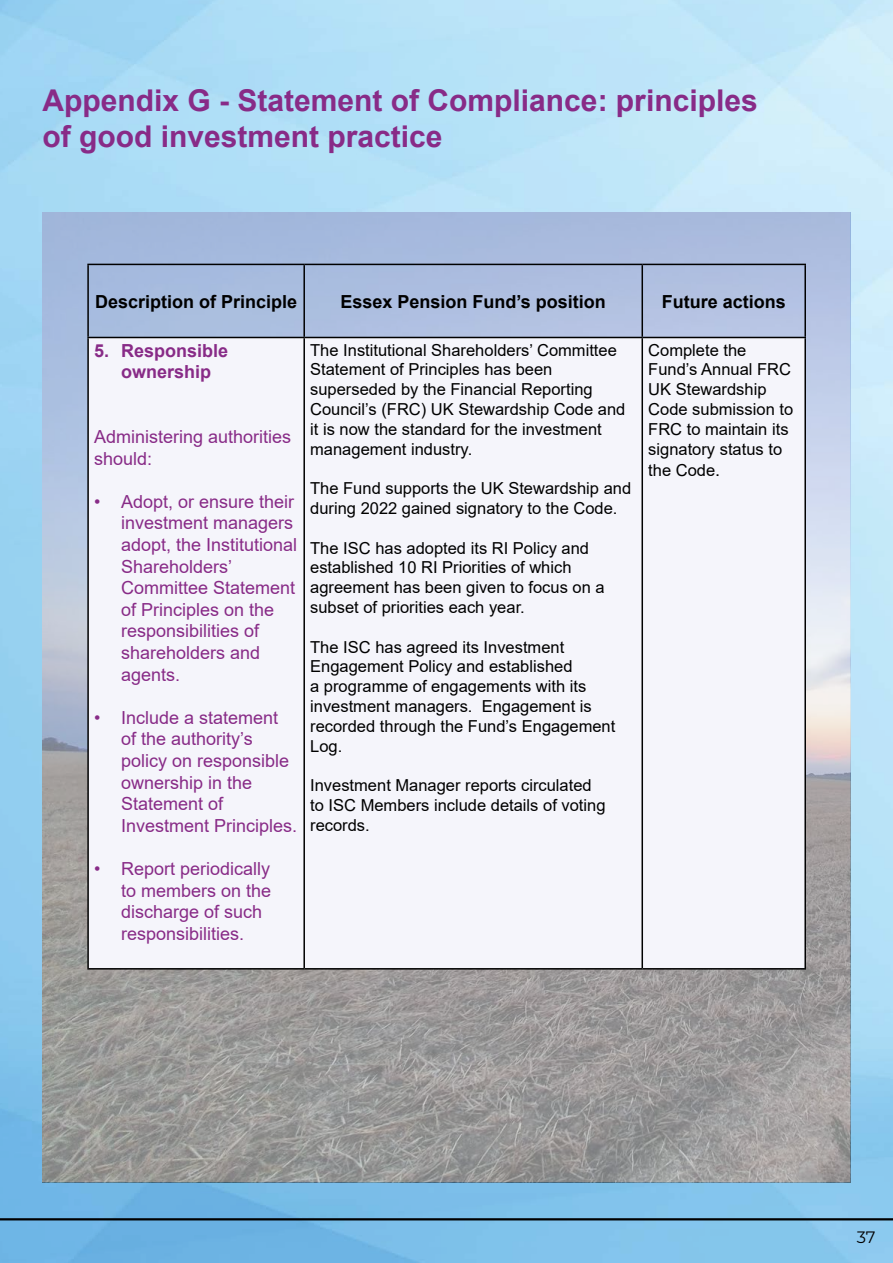
<style>
.page{position:relative;width:893px;height:1263px;background:#fff}
.page>*{position:absolute;margin:0;border:0;box-sizing:border-box;transform-origin:0 0}
.Appendices_Page_Title{font:700 30px/36px "Arial";color:#882b87}
.Main_Body{font:18px/21.6px "Arial";color:#882b87}
.sub_heading{font:700 18px "Arial";color:#000}
.Main_Body-2{font:700 18px/21.6px "Arial";color:#882b87;text-align:center}
.Main_Body-3{font:16.5px/19.8px "Arial";color:#000}
.t1{font:16.5px "Montserrat";color:#000}
.s1{font-size:18px}
</style>
<div class="page">
<img style="left:0;top:0;width:893px;height:1263px">
<hr style="left:0;top:1218px;width:893px;height:2px;background:#000">
<img style="left:43px;top:213px;width:807px;height:969px">
<div style="left:89px;top:338px;width:715px;height:630px;background:#f5f5fb"></div>
<hr style="left:87px;top:264px;width:217px;height:1px;background:#000">
<hr style="left:87px;top:265px;width:2px;height:72px;background:#000">
<hr style="left:304px;top:264px;width:338px;height:1px;background:#000">
<hr style="left:303px;top:265px;width:2px;height:72px;background:#000">
<hr style="left:304px;top:337px;width:338px;height:1px;background:#000">
<hr style="left:304px;top:968px;width:338px;height:1px;background:#000">
<hr style="left:87px;top:337px;width:217px;height:1px;background:#000">
<hr style="left:87px;top:338px;width:2px;height:630px;background:#000">
<hr style="left:303px;top:338px;width:2px;height:630px;background:#000">
<hr style="left:87px;top:968px;width:217px;height:1px;background:#000">
<hr style="left:641px;top:338px;width:2px;height:630px;background:#000">
<hr style="left:804px;top:338px;width:2px;height:630px;background:#000">
<hr style="left:642px;top:968px;width:164px;height:1px;background:#000">
<hr style="left:642px;top:264px;width:164px;height:1px;background:#000">
<hr style="left:641px;top:265px;width:2px;height:72px;background:#000">
<hr style="left:804px;top:265px;width:2px;height:72px;background:#000">
<hr style="left:642px;top:337px;width:164px;height:1px;background:#000">
<h2 class="Appendices_Page_Title" style="left:43px;top:83px;width:717px">Appendix G - Statement of Compliance: principles of good investment practice</h2>
<h3 class="sub_heading" style="left:95px;top:288px;width:204px">Description of Principle</h3>
<h3 class="sub_heading" style="left:341px;top:288px;width:267px">Essex Pension Fund’s position</h3>
<h3 class="sub_heading" style="left:662px;top:288px;width:126px">Future actions</h3>
<p class="Main_Body-2" style="left:94px;top:340px;width:136px">5. Responsible ownership</p>
<p class="Main_Body-3" style="left:310px;top:340px;width:317px">The Institutional Shareholders’ Committee Statement of Principles has been superseded by the Financial Reporting Council’s (FRC) UK Stewardship Code and it is now the standard for the investment management industry.</p>
<p class="Main_Body-3" style="left:310px;top:478px;width:322px">The Fund supports the UK Stewardship and during 2022 gained signatory to the Code.</p>
<p class="Main_Body-3" style="left:310px;top:538px;width:296px">The ISC has adopted its RI Policy and established 10 RI Priorities of which agreement has been given to focus on a subset of priorities each year.</p>
<p class="Main_Body-3" style="left:310px;top:637px;width:307px">The ISC has agreed its Investment<br>Engagement Policy and established<br>a programme of engagements with its investment managers. Engagement is recorded through the Fund’s Engagement<br>Log.</p>
<p class="Main_Body-3" style="left:310px;top:775px;width:297px">Investment Manager reports circulated to ISC Members include details of voting records.</p>
<p class="Main_Body-3" style="left:648px;top:340px;width:146px">Complete the<br>Fund’s Annual FRC<br>UK Stewardship<br>Code submission to<br>FRC to maintain its signatory status to</p>
<p class="Main_Body-3" style="left:648px;top:460px;width:73px">the Code<span class="s1">.</span></p>
<p class="Main_Body" style="left:94px;top:426px;width:199px">Administering authorities</p>
<p class="Main_Body" style="left:94px;top:447px;width:60px">should:</p>
<p class="Main_Body" style="left:121px;top:491px;width:178px;text-indent:-27px">• Adopt, or ensure their investment managers adopt, the Institutional<br>Shareholders’<br>Committee Statement of Principles on the responsibilities of shareholders and agents.</p>
<p class="Main_Body" style="left:121px;top:707px;width:178px;text-indent:-27px">• Include a statement of the authority’s policy on responsible ownership in the<br>Statement of<br>Investment Principles.</p>
<p class="Main_Body" style="left:121px;top:858px;width:152px;text-indent:-27px">• Report periodically to members on the discharge of such responsibilities.</p>
<p class="t1" style="left:857px;top:1225px;width:20px">37</p>
</div>
